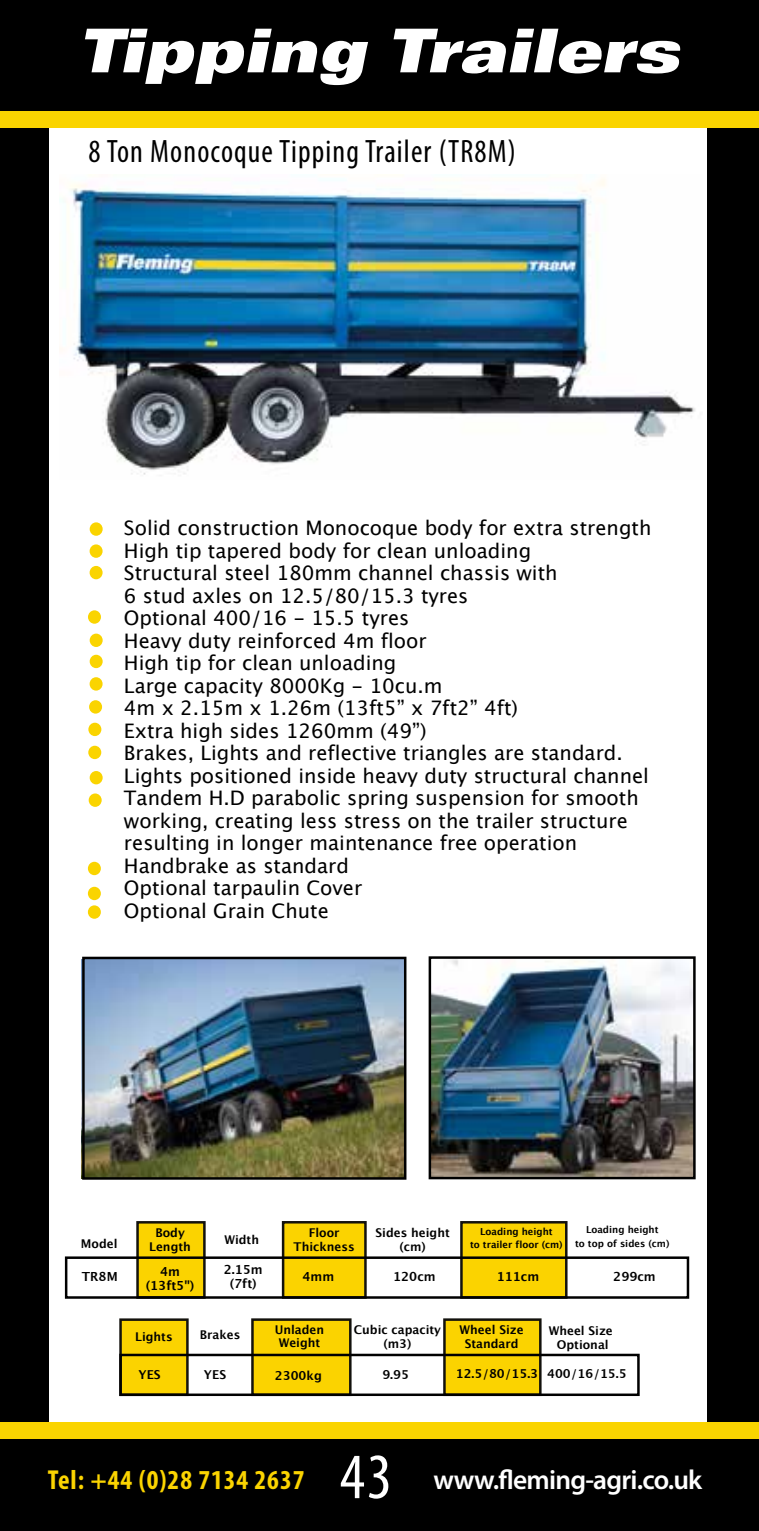
<style>
.page{position:relative;width:759px;height:1531px;background:#fff}
.page>*{position:absolute;margin:0;border:0;box-sizing:border-box;transform-origin:0 0}
.t1{font:condensed 65px "Myriad Pro";color:#fff}
.t2{font:60.5px "Univers LT Std X Black Ex Obl";color:#fff;scale:.9 1}
.t3{font:condensed 32.5px "Myriad Pro";letter-spacing:.035em;color:#000}
.t4{font:600 27.5px "Myriad Pro";letter-spacing:-.03em;color:#fff}
.t5{font:700 condensed 27.5px "Myriad Pro";letter-spacing:.035em;color:#fbd401}
.t6{font:20px/22.5px "Lucida Grande";color:#000}
.t7{font:700 12.5px/14.5px "Lucida Grande";color:#000;text-align:center}
.t8{font:700 12.25px "Lucida Grande";color:#000}
.t9{font:700 12px/13.8px "Lucida Grande";color:#000;text-align:center}
.t10{font:700 9.75px/13.8px "Lucida Grande";color:#000;text-align:center}
</style>
<div class="page">
<div style="left:0;top:0;width:758px;height:1531px;background:#000"></div>
<div style="left:50px;top:125px;width:656px;height:1299px;background:#fff"></div>
<div style="left:0;top:1422px;width:758px;height:17px;background:#fad400"></div>
<div style="left:0;top:118px;width:758px;height:9px;background:#fad400"></div>
<img style="left:59px;top:179px;width:637px;height:296px">
<img style="left:431px;top:959px;width:261px;height:217px">
<img style="left:85px;top:960px;width:318px;height:216px">
<div style="left:0;top:111px;width:758px;height:10px;background:#fad400"></div>
<div style="left:90px;top:522px;width:13px;height:14px;background:#fad400;border-radius:50%"></div>
<div style="left:90px;top:544px;width:12px;height:14px;background:#fad400;border-radius:50%"></div>
<div style="left:90px;top:566px;width:12px;height:13px;background:#fad400;border-radius:50%"></div>
<div style="left:90px;top:677px;width:12px;height:13px;background:#fad400;border-radius:50%"></div>
<div style="left:89px;top:700px;width:13px;height:13px;background:#fad400;border-radius:50%"></div>
<div style="left:88px;top:723px;width:13px;height:13px;background:#fad400;border-radius:50%"></div>
<div style="left:88px;top:746px;width:13px;height:13px;background:#fad400;border-radius:50%"></div>
<div style="left:90px;top:771px;width:13px;height:13px;background:#fad400;border-radius:50%"></div>
<div style="left:90px;top:633px;width:13px;height:14px;background:#fad400;border-radius:50%"></div>
<div style="left:90px;top:655px;width:13px;height:13px;background:#fad400;border-radius:50%"></div>
<div style="left:89px;top:793px;width:13px;height:14px;background:#fad400;border-radius:50%"></div>
<div style="left:88px;top:610px;width:13px;height:14px;background:#fad400;border-radius:50%"></div>
<div style="left:88px;top:862px;width:13px;height:13px;background:#fad400;border-radius:50%"></div>
<div style="left:428px;top:956px;width:267px;height:223px;border:2px solid #000"></div>
<div style="left:82px;top:957px;width:324px;height:222px;border:2px solid #000"></div>
<div style="left:88px;top:887px;width:13px;height:13px;background:#fad400;border-radius:50%"></div>
<div style="left:88px;top:905px;width:13px;height:14px;background:#fad400;border-radius:50%"></div>
<div style="left:461px;top:1222px;width:105px;height:75px;background:#fbd300"></div>
<div style="left:460px;top:1221px;width:107px;height:77px;border:2px solid #13120d"></div>
<div style="left:137px;top:1222px;width:67px;height:75px;background:#fbd300"></div>
<div style="left:136px;top:1221px;width:69px;height:77px;border:2px solid #13120d"></div>
<div style="left:283px;top:1222px;width:82px;height:75px;background:#fbd300"></div>
<div style="left:282px;top:1221px;width:84px;height:77px;border:2px solid #13120d"></div>
<div style="left:65px;top:1256px;width:624px;height:43px;border:2px solid #000"></div>
<div style="left:444px;top:1319px;width:96px;height:76px;background:#fbd300"></div>
<div style="left:443px;top:1318px;width:98px;height:78px;border:2px solid #13120d"></div>
<div style="left:120px;top:1319px;width:67px;height:76px;background:#fbd300"></div>
<div style="left:119px;top:1318px;width:69px;height:78px;border:2px solid #13120d"></div>
<div style="left:252px;top:1319px;width:98px;height:76px;background:#fbd300"></div>
<div style="left:251px;top:1318px;width:100px;height:78px;border:2px solid #13120d"></div>
<div style="left:119px;top:1353px;width:520px;height:43px;border:2px solid #000"></div>
<h2 class="t2" style="left:77px;top:15px;width:670px">Tipping Trailers</h2>
<h3 class="t3" style="left:88px;top:132px;width:428px">8 Ton Monocoque Tipping Trailer (TR8M)</h3>
<p class="t6" style="left:124px;top:517px;width:529px">Solid construction Monocoque body for extra strength High tip tapered body for clean unloading<br>Structural steel 180mm channel chassis with<br>6 stud axles on 12.5/80/15.3 tyres<br>Optional 400/16 - 15.5 tyres<br>Heavy duty reinforced 4m floor<br>High tip for clean unloading<br>Large capacity 8000Kg - 10cu.m<br>4m x 2.15m x 1.26m (13ft5” x 7ft2” 4ft)<br>Extra high sides 1260mm (49”)<br>Brakes, Lights and reflective triangles are standard.<br>Lights positioned inside heavy duty structural channel Tandem H.D parabolic spring suspension for smooth working, creating less stress on the trailer structure resulting in longer maintenance free operation Handbrake as standard<br>Optional tarpaulin Cover<br>Optional Grain Chute</p>
<p class="t9" style="left:81px;top:1236px;width:38px">Model</p>
<p class="t9" style="left:149px;top:1225px;width:43px">Body<br>Length</p>
<p class="t9" style="left:224px;top:1232px;width:36px">Width</p>
<p class="t9" style="left:293px;top:1225px;width:63px">Floor<br>Thickness</p>
<p class="t9" style="left:375px;top:1225px;width:76px">Sides height (cm)</p>
<p class="t10" style="left:575px;top:1222px;width:96px">Loading height<br>to top of sides (cm)</p>
<p class="t10" style="left:470px;top:1224px;width:94px">Loading height<br>to trailer floor (cm)</p>
<p class="t7" style="left:82px;top:1269px;width:37px">TR8M</p>
<p class="t7" style="left:146px;top:1263px;width:50px">4m (13ft5")</p>
<p class="t7" style="left:224px;top:1261px;width:40px">2.15m (7ft)</p>
<p class="t7" style="left:302px;top:1269px;width:33px">4mm</p>
<p class="t7" style="left:393px;top:1269px;width:44px">120cm</p>
<p class="t7" style="left:496px;top:1269px;width:44px">111cm</p>
<p class="t7" style="left:613px;top:1269px;width:44px">299cm</p>
<p class="t9" style="left:135px;top:1329px;width:39px">Lights</p>
<p class="t9" style="left:200px;top:1327px;width:42px">Brakes</p>
<p class="t9" style="left:275px;top:1322px;width:51px">Unladen<br>Weight</p>
<p class="t9" style="left:354px;top:1323px;width:89px">Cubic capacity (m3)</p>
<p class="t9" style="left:548px;top:1324px;width:65px">Wheel Size<br>Optional</p>
<p class="t9" style="left:459px;top:1322px;width:65px">Wheel Size<br>Standard</p>
<p class="t8" style="left:138px;top:1367px;width:24px">YES</p>
<p class="t8" style="left:204px;top:1367px;width:24px">YES</p>
<p class="t8" style="left:275px;top:1368px;width:48px">2300kg</p>
<p class="t8" style="left:382px;top:1367px;width:28px">9.95</p>
<p class="t8" style="left:455px;top:1366px;width:172px">12.5/80/15.3 400/16/15.5</p>
<h3 class="t5" style="left:48px;top:1463px;width:258px">Tel: +44 (0)28 7134 2637</h3>
<h1 class="t1" style="left:339px;top:1437px;width:54px">43</h1>
<h3 class="t4" style="left:433px;top:1462px;width:270px">www.fleming-agri.co.uk</h3>
</div>
